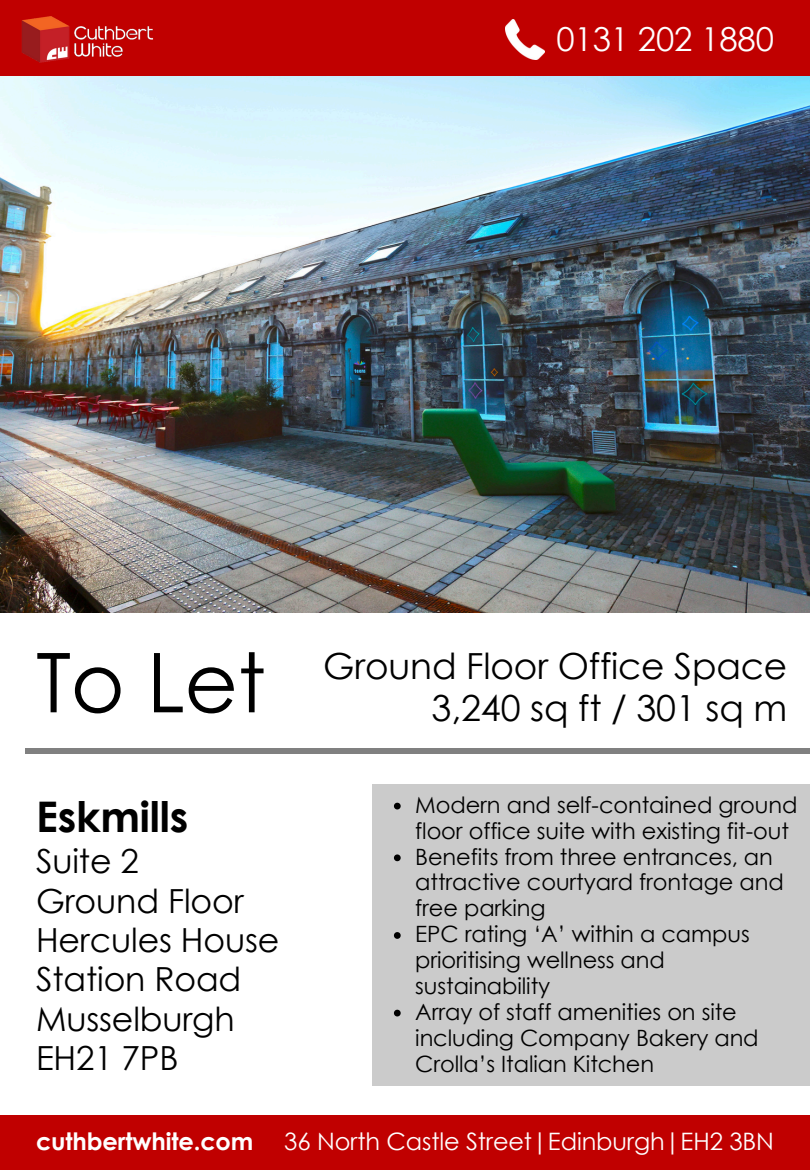
<style>
.page{position:relative;width:810px;height:1170px;background:#fff}
.page>*{position:absolute;margin:0;border:0;box-sizing:border-box;transform-origin:0 0}
.t1{font:82.5px "Century Gothic";color:#000}
.t2{font:700 42.15px "Century Gothic";letter-spacing:-.005em;color:#000}
.t3{font:36px/42.8px "Century Gothic";letter-spacing:-.005em;color:#000;text-align:right}
.t4{font:33.15px/39.3px "Century Gothic";letter-spacing:-.005em;color:#000}
.t5{font:33px "Century Gothic";letter-spacing:-.005em;color:#fff}
.t6{font:24px "Century Gothic";letter-spacing:-.005em;color:#fff}
.t7{font:700 24px "Century Gothic";letter-spacing:-.005em;color:#fff}
.t8{font:22.5px/25.8px "Century Gothic";letter-spacing:-.005em;color:#000}
</style>
<div class="page">
<div style="left:0;top:0;width:810px;height:77px;background:#c00000"></div>
<img style="left:21px;top:16px;width:133px;height:47px">
<img style="left:505px;top:20px;width:40px;height:39px">
<div style="left:25px;top:748px;width:785px;height:6px;background:#808080"></div>
<div style="left:0;top:1115px;width:810px;height:55px;background:#c00000"></div>
<div style="left:373px;top:784px;width:437px;height:301px;background:#cbcbcb"></div>
<svg style="left:394px;top:803px;width:7px;height:6px"></svg>
<svg style="left:394px;top:854px;width:7px;height:7px"></svg>
<svg style="left:394px;top:932px;width:7px;height:7px"></svg>
<svg style="left:394px;top:1010px;width:7px;height:6px"></svg>
<img style="left:1px;top:77px;width:809px;height:535px">
<p class="t5" style="left:556px;top:18px;width:219px">0131 202 1880</p>
<h2 class="t1" style="left:36px;top:629px;width:231px">To Let</h2>
<h1 class="t2" style="left:36px;top:789px;width:154px">Eskmills</h1>
<h1 class="t4" style="left:36px;top:841px;width:245px">Suite 2<br>Ground Floor<br>Hercules House<br>Station Road<br>Musselburgh<br>EH21 7PB</h1>
<p class="t3" style="left:323px;top:643px;width:465px">Ground Floor Office Space<br>3,240 sq ft / 301 sq m</p>
<p class="t8" style="left:415px;top:791px;width:384px">Modern and self-contained ground floor office suite with existing fit-out</p>
<p class="t8" style="left:415px;top:843px;width:370px">Benefits from three entrances, an attractive courtyard frontage and free parking</p>
<h2 class="t8" style="left:415px;top:920px;width:336px">EPC rating ‘A’ within a campus prioritising wellness and sustainability</h2>
<p class="t8" style="left:415px;top:998px;width:345px">Array of staff amenities on site including Company Bakery and<br>Crolla’s Italian Kitchen</p>
<p class="t7" style="left:36px;top:1126px;width:219px">cuthbertwhite.com</p>
<p class="t6" style="left:284px;top:1126px;width:491px">36 North Castle Street|Edinburgh|EH2 3BN</p>
</div>
